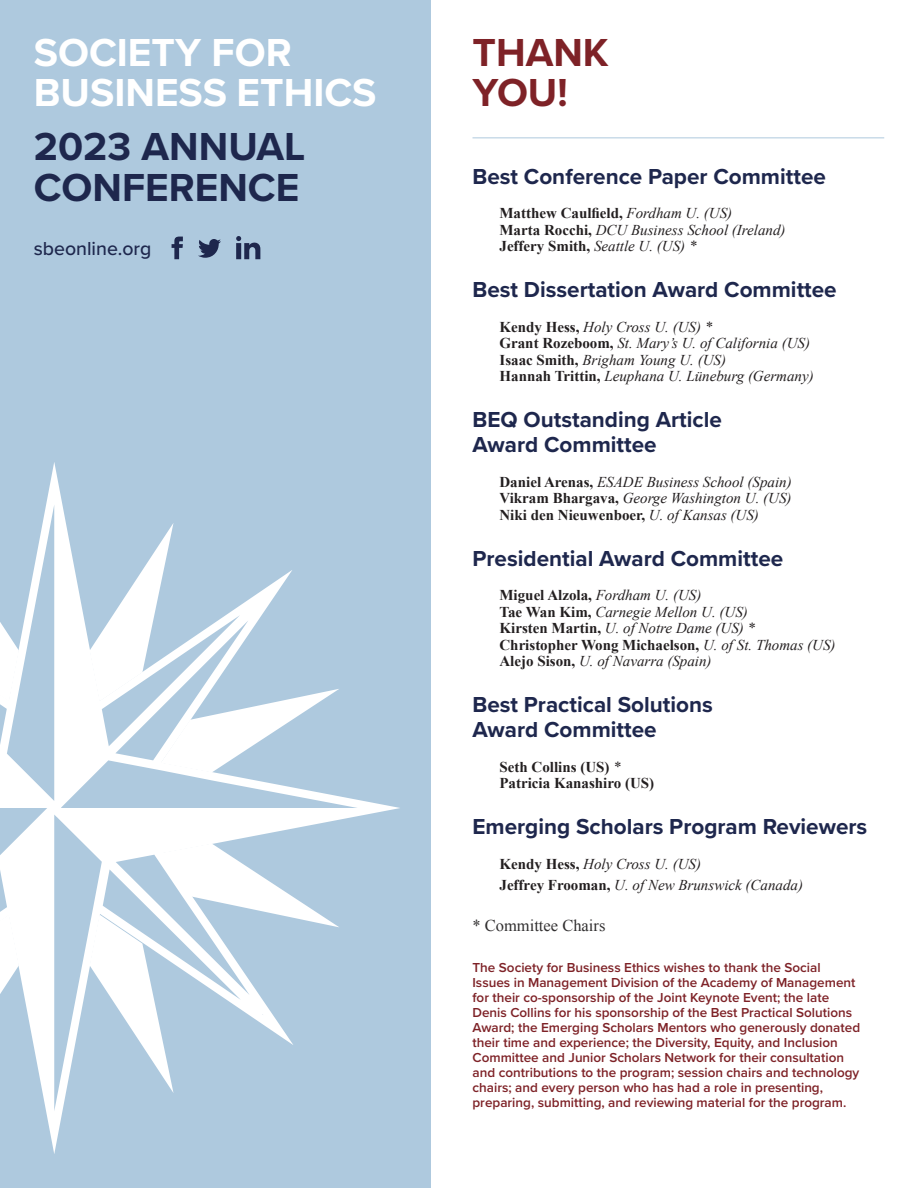
<style>
.page{position:relative;width:918px;height:1188px;background:#fff}
.page>*{position:absolute;margin:0;border:0;box-sizing:border-box;transform-origin:0 0}
.H1_light_blue{font:700 40.5px/40.5px "Proxima Nova";color:#fff}
.H1_light_blue-2{font:700 40.5px/40.5px "Proxima Nova";color:#1e274d}
.t1{font:700 40.5px/40.5px "Proxima Nova";color:#7e2227}
.Award_Title{font:700 22.5px/25.5px "Proxima Nova";color:#1e274d}
.follow_text{font:500 19.5px "Proxima Nova";color:#1e274d}
.Body{font:16.5px "Times New Roman";color:#312f30}
.Winner_Name_Paper{font:italic 15px "Times New Roman";color:#231f20}
.Winner_Name_Paper-2{font:700 15px "Times New Roman";color:#231f20}
.Presentation_Title{font:600 13.5px/15px "Proxima Nova";color:#7e2227}
.s1{font-weight:400;font-style:italic}
.s2{font-weight:700;font-style:normal}
</style>
<div class="page">
<div style="left:0;top:0;width:430px;height:1188px;background:#aec9de"></div>
<hr style="left:472px;top:137px;width:412px;height:1px;background:#aec9de">
<svg style="left:0;top:462px;width:400px;height:692px"></svg>
<svg style="left:172px;top:237px;width:11px;height:22px"></svg>
<svg style="left:198px;top:239px;width:23px;height:19px"></svg>
<svg style="left:236px;top:236px;width:24px;height:23px"></svg>
<p class="H1_light_blue" style="left:34px;top:31px;width:344px">SOCIETY FOR<br>BUSINESS ETHICS</p>
<p class="H1_light_blue-2" style="left:34px;top:126px;width:273px">2023 ANNUAL<br>CONFERENCE</p>
<p class="follow_text" style="left:34px;top:234px;width:119px">sbeonline.org</p>
<h1 class="t1" style="left:472px;top:31px;width:138px">THANK<br>YOU!</h1>
<p class="Award_Title" style="left:472px;top:163px;width:355px">Best Conference Paper Committee</p>
<p class="Winner_Name_Paper-2" style="left:500px;top:203px;width:234px">Matthew Caulfield, <span class="s1">Fordham U. (US)</span></p>
<p class="Winner_Name_Paper" style="left:500px;top:220px;width:288px"><span class="s2">Marta Rocchi,</span> DCU Business School (Ireland)</p>
<p class="Winner_Name_Paper" style="left:500px;top:236px;width:199px"><span class="s2">Jeffery Smith,</span> Seattle U. (US) *</p>
<p class="Award_Title" style="left:472px;top:276px;width:366px">Best Dissertation Award Committee</p>
<p class="Winner_Name_Paper" style="left:500px;top:316px;width:214px"><span class="s2">Kendy Hess,</span> Holy Cross U. (US) *</p>
<p class="Winner_Name_Paper" style="left:500px;top:333px;width:312px"><span class="s2">Grant Rozeboom,</span> St. Mary’s U. of California (US)</p>
<p class="Winner_Name_Paper" style="left:500px;top:349px;width:228px"><span class="s2">Isaac Smith,</span> Brigham Young U. (US)</p>
<p class="Winner_Name_Paper" style="left:500px;top:366px;width:316px"><span class="s2">Hannah Trittin,</span> Leuphana U. Lüneburg (Germany)</p>
<p class="Award_Title" style="left:472px;top:406px;width:251px">BEQ Outstanding Article<br>Award Committee</p>
<p class="Winner_Name_Paper" style="left:500px;top:472px;width:294px"><span class="s2">Daniel Arenas,</span> ESADE Business School (Spain)</p>
<p class="Winner_Name_Paper" style="left:500px;top:488px;width:294px"><span class="s2">Vikram Bhargava,</span> George Washington U. (US)</p>
<p class="Winner_Name_Paper-2" style="left:500px;top:505px;width:261px">Niki den Nieuwenboer, <span class="s1">U. of Kansas (US)</span></p>
<p class="Award_Title" style="left:472px;top:545px;width:312px">Presidential Award Committee</p>
<p class="Winner_Name_Paper-2" style="left:500px;top:585px;width:203px">Miguel Alzola, <span class="s1">Fordham U. (US)</span></p>
<p class="Winner_Name_Paper" style="left:500px;top:601px;width:250px"><span class="s2">Tae Wan Kim,</span> Carnegie Mellon U. (US)</p>
<p class="Winner_Name_Paper" style="left:500px;top:618px;width:257px"><span class="s2">Kirsten Martin,</span> U. of Notre Dame (US) *</p>
<p class="Winner_Name_Paper-2" style="left:500px;top:634px;width:338px">Christopher Wong Michaelson, <span class="s1">U. of St. Thomas (US)</span></p>
<p class="Winner_Name_Paper" style="left:500px;top:651px;width:214px"><span class="s2">Alejo Sison,</span> U. of Navarra (Spain)</p>
<p class="Award_Title" style="left:472px;top:691px;width:242px">Best Practical Solutions<br>Award Committee</p>
<p class="Winner_Name_Paper-2" style="left:500px;top:757px;width:123px">Seth Collins (US) <span class="s1">*</span></p>
<p class="Winner_Name_Paper-2" style="left:500px;top:773px;width:156px">Patricia Kanashiro (US)</p>
<p class="Award_Title" style="left:472px;top:813px;width:396px">Emerging Scholars Program Reviewers</p>
<p class="Winner_Name_Paper" style="left:500px;top:853px;width:203px"><span class="s2">Kendy Hess,</span> Holy Cross U. (US)</p>
<p class="Winner_Name_Paper" style="left:500px;top:874px;width:305px"><span class="s2">Jeffrey Frooman,</span> U. of New Brunswick (Canada)</p>
<p class="Body" style="left:472px;top:914px;width:134px">* Committee Chairs</p>
<p class="Presentation_Title" style="left:472px;top:959px;width:389px">The Society for Business Ethics wishes to thank the Social Issues in Management Division of the Academy of Management for their co-sponsorship of the Joint Keynote Event; the late Denis Collins for his sponsorship of the Best Practical Solutions Award; the Emerging Scholars Mentors who generously donated their time and experience; the Diversity, Equity, and Inclusion Committee and Junior Scholars Network for their consultation and contributions to the program; session chairs and technology chairs; and every person who has had a role in presenting, preparing, submitting, and reviewing material for the program.</p>
</div>
